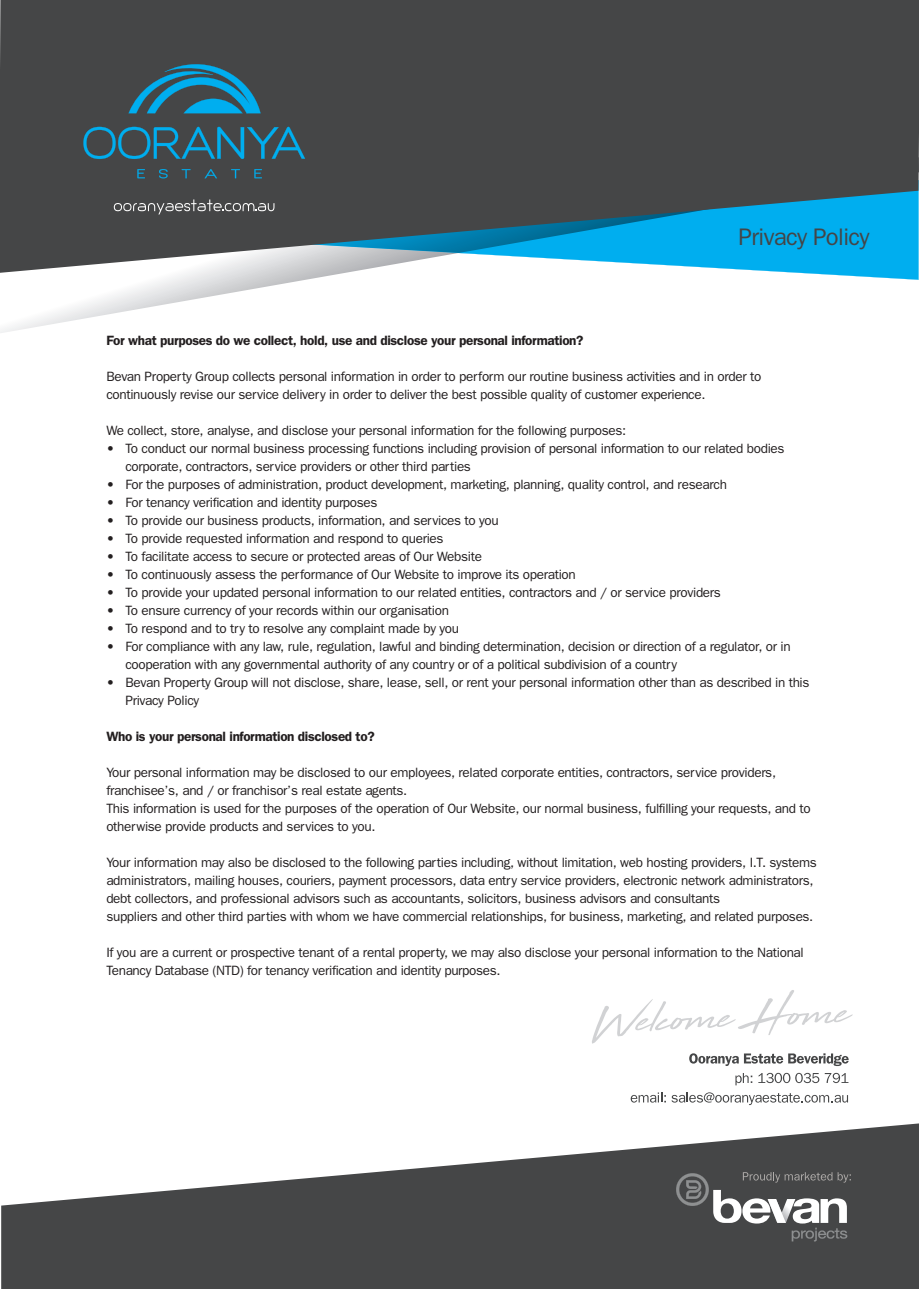
<style>
.page{position:relative;width:919px;height:1289px;background:#fff}
.page>*{position:absolute;margin:0;border:0;box-sizing:border-box;transform-origin:0 0}
.t1{font:24px "Franklin Gothic";letter-spacing:-.025em;color:#454547}
.t2{font:13.5px/18px "Franklin Gothic";letter-spacing:-.025em;color:#231f20}
.t3{font:600 13.5px "Franklin Gothic";letter-spacing:-.025em;color:#231f20}
</style>
<div class="page">
<svg style="left:0;top:273px;width:918px;height:60px"></svg>
<svg style="left:0;top:0;width:918px;height:273px;background:#455860"></svg>
<svg style="left:137px;top:169px;width:8px;height:9px"></svg>
<svg style="left:159px;top:169px;width:9px;height:9px"></svg>
<svg style="left:182px;top:169px;width:8px;height:9px"></svg>
<svg style="left:204px;top:169px;width:13px;height:9px"></svg>
<svg style="left:231px;top:169px;width:9px;height:9px"></svg>
<svg style="left:254px;top:169px;width:8px;height:9px"></svg>
<svg style="left:83px;top:127px;width:222px;height:32px;background:#316275"></svg>
<svg style="left:128px;top:64px;width:132px;height:49px;background:#296e89"></svg>
<svg style="left:114px;top:199px;width:160px;height:15px;background:#656667"></svg>
<svg style="left:689px;top:1053px;width:159px;height:13px"></svg>
<svg style="left:735px;top:1073px;width:17px;height:12px"></svg>
<svg style="left:758px;top:1072px;width:90px;height:11px"></svg>
<svg style="left:630px;top:1092px;width:218px;height:13px"></svg>
<svg style="left:1px;top:1123px;width:917px;height:165px;fill:#454647"></svg>
<svg style="left:676px;top:1172px;width:174px;height:69px;background:#6a6b6c"></svg>
<svg style="left:592px;top:990px;width:260px;height:53px"></svg>
<p class="t1" style="left:738px;top:223px;width:132px">Privacy Policy</p>
<p class="t3" style="left:106px;top:332px;width:478px">For what purposes do we collect, hold, use and disclose your personal information?</p>
<p class="t2" style="left:106px;top:367px;width:656px">Bevan Property Group collects personal information in order to perform our routine business activities and in order to continuously revise our service delivery in order to deliver the best possible quality of customer experience.</p>
<p class="t2" style="left:106px;top:421px;width:521px">We collect, store, analyse, and disclose your personal information for the following purposes:</p>
<p class="t2" style="left:125px;top:439px;width:660px;text-indent:-19px">• To conduct our normal business processing functions including provision of personal information to our related bodies corporate, contractors, service providers or other third parties</p>
<p class="t2" style="left:106px;top:475px;width:622px">• For the purposes of administration, product development, marketing, planning, quality control, and research</p>
<p class="t2" style="left:106px;top:493px;width:273px">• For tenancy verification and identity purposes</p>
<p class="t2" style="left:106px;top:511px;width:394px">• To provide our business products, information, and services to you</p>
<p class="t2" style="left:106px;top:529px;width:339px">• To provide requested information and respond to queries</p>
<p class="t2" style="left:106px;top:547px;width:377px">• To facilitate access to secure or protected areas of Our Website</p>
<p class="t2" style="left:106px;top:565px;width:471px">• To continuously assess the performance of Our Website to improve its operation</p>
<p class="t2" style="left:106px;top:583px;width:616px">• To provide your updated personal information to our related entities, contractors and / or service providers</p>
<p class="t2" style="left:106px;top:601px;width:344px">• To ensure currency of your records within our organisation</p>
<p class="t2" style="left:106px;top:619px;width:354px">• To respond and to try to resolve any complaint made by you</p>
<p class="t2" style="left:125px;top:637px;width:666px;text-indent:-19px">• For compliance with any law, rule, regulation, lawful and binding determination, decision or direction of a regulator, or in cooperation with any governmental authority of any country or of a political subdivision of a country</p>
<p class="t2" style="left:125px;top:673px;width:685px;text-indent:-19px">• Bevan Property Group will not disclose, share, lease, sell, or rent your personal information other than as described in this<br>Privacy Policy</p>
<p class="t3" style="left:106px;top:728px;width:270px">Who is your personal information disclosed to?</p>
<p class="t2" style="left:106px;top:763px;width:671px">Your personal information may be disclosed to our employees, related corporate entities, contractors, service providers, franchisee’s, and / or franchisor’s real estate agents.</p>
<p class="t2" style="left:106px;top:799px;width:705px">This information is used for the purposes of the operation of Our Website, our normal business, fulfilling your requests, and to otherwise provide products and services to you.</p>
<p class="t2" style="left:106px;top:853px;width:712px">Your information may also be disclosed to the following parties including, without limitation, web hosting providers, I.T. systems administrators, mailing houses, couriers, payment processors, data entry service providers, electronic network administrators, debt collectors, and professional advisors such as accountants, solicitors, business advisors and consultants</p>
<p class="t2" style="left:106px;top:907px;width:708px">suppliers and other third parties with whom we have commercial relationships, for business, marketing, and related purposes.</p>
<p class="t2" style="left:106px;top:943px;width:699px">If you are a current or prospective tenant of a rental property, we may also disclose your personal information to the National<br>Tenancy Database (NTD) for tenancy verification and identity purposes.</p>
</div>
